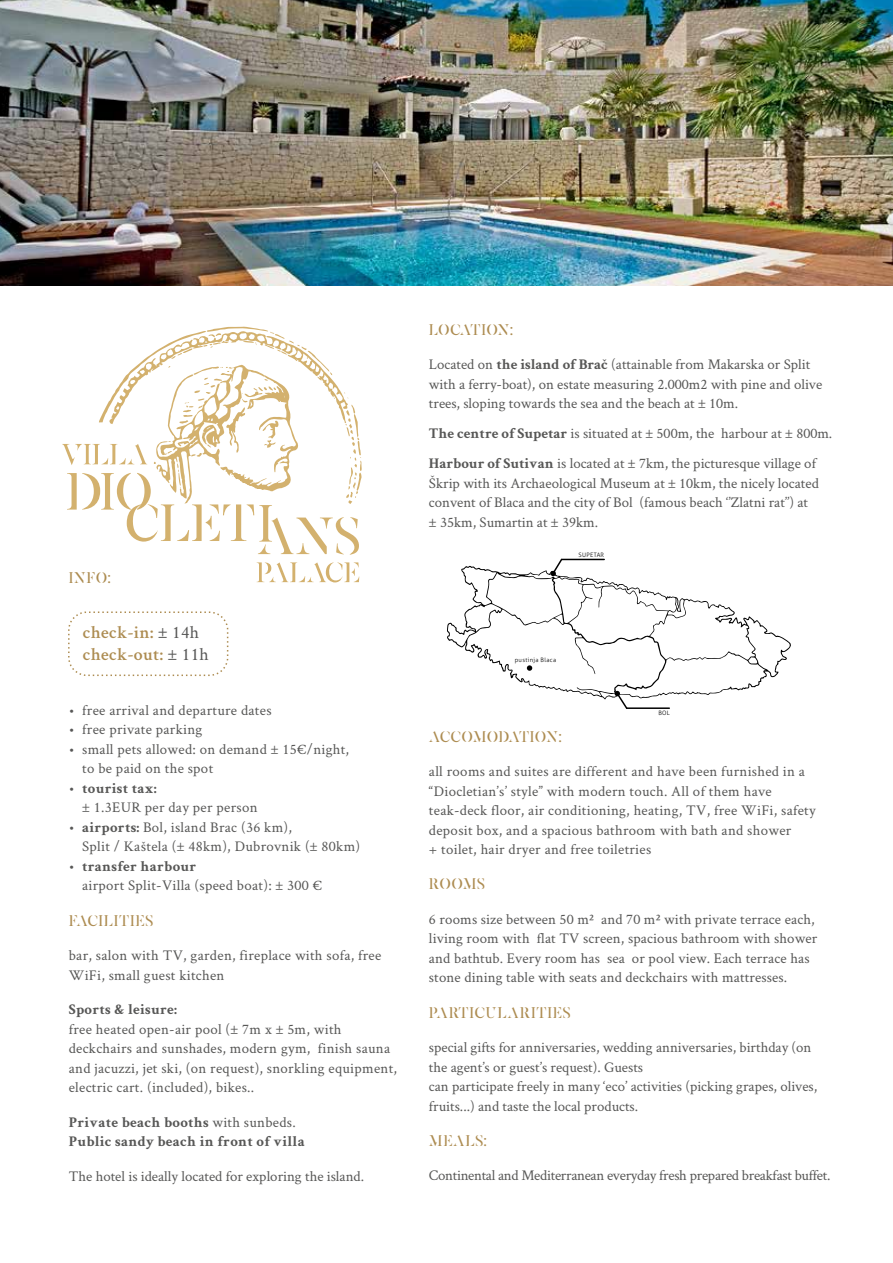
<style>
.page{position:relative;width:893px;height:1263px;background:#fff}
.page>*{position:absolute;margin:0;border:0;box-sizing:border-box;transform-origin:0 0}
.t1{font:600 17.85px/22.4px "Crimson Text";letter-spacing:.02em;color:#ad8c51}
.t2{font:14.85px/19.5px "Crimson Text";letter-spacing:.01em;color:#575756}
.t3{font:700 14.85px/19.5px "Crimson Text";letter-spacing:.02em;color:#575756}
.t4{font:14.85px "Crimson Text";letter-spacing:-.02em;color:#575756}
.t5{font:14.85px "Exodus Demo Stencil";letter-spacing:.05em;color:#ad8c51}
.t6{font:14.85px "Exodus Demo Stencil";letter-spacing:.01em;color:#ad8c51}
.t7{font:14.85px "Exodus Demo Stencil";letter-spacing:.03em;color:#ad8c51}
.t8{font:300 6px "Aller";letter-spacing:.05em;color:#000}
.s1{font-weight:400;color:#575756}
.s2{font-weight:700}
.s3{font-weight:400}
</style>
<div class="page">
<img style="left:0;top:0;width:893px;height:286px">
<svg style="left:62px;top:327px;width:300px;height:256px"></svg>
<svg style="left:447px;top:566px;width:344px;height:134px"></svg>
<hr style="left:562px;top:559px;width:42px;height:1px;background:#000">
<svg style="left:527px;top:665px;width:5px;height:6px"></svg>
<svg style="left:615px;top:691px;width:14px;height:18px"></svg>
<svg style="left:550px;top:558px;width:14px;height:18px"></svg>
<hr style="left:627px;top:707px;width:42px;height:2px;background:#000">
<div style="left:68px;top:611px;width:160px;height:65px;border:2px dashed #ad8c51;border-radius:18px"></div>
<p class="t5" style="left:69px;top:568px;width:43px">INFO:</p>
<p class="t1" style="left:83px;top:619px;width:128px">check-in: <span class="s1">± 14h </span>check-out: <span class="s1">± 11h</span></p>
<p class="t2" style="left:69px;top:700px;width:204px">• free arrival and departure dates</p>
<p class="t2" style="left:69px;top:719px;width:135px">• free private parking</p>
<p class="t2" style="left:82px;top:739px;width:268px;text-indent:-13px">• small pets allowed: on demand ± 15€/night, to be paid on the spot</p>
<p class="t2" style="left:82px;top:778px;width:177px;text-indent:-13px">• <span class="s2">tourist tax:<br></span>± 1.3EUR per day per person</p>
<p class="t2" style="left:82px;top:817px;width:279px;text-indent:-13px">• <span class="s2">airports:</span> Bol, island Brac (36 km),<br>Split / Kaštela (± 48km), Dubrovnik (± 80km)</p>
<p class="t2" style="left:82px;top:856px;width:242px;text-indent:-13px">• <span class="s2">transfer harbour<br></span>airport Split-Villa (speed boat): ± 300 €</p>
<p class="t5" style="left:69px;top:911px;width:86px">FACILITIES</p>
<p class="t2" style="left:69px;top:945px;width:314px">bar, salon with TV, garden, fireplace with sofa, free<br>WiFi, small guest kitchen</p>
<p class="t3" style="left:69px;top:999px;width:110px">Sports &amp; leisure:</p>
<p class="t2" style="left:69px;top:1018px;width:330px">free heated open-air pool (± 7m x ± 5m, with deckchairs and sunshades, modern gym, finish sauna and jacuzzi, jet ski, (on request), snorkling equipment, electric cart. (included), bikes..</p>
<p class="t3" style="left:69px;top:1112px;width:237px">Private beach booths <span class="s3">with sunbeds.<br></span>Public sandy beach in front of villa</p>
<p class="t2" style="left:69px;top:1166px;width:297px">The hotel is ideally located for exploring the island.</p>
<p class="t7" style="left:429px;top:320px;width:86px">LOCATION:</p>
<p class="t2" style="left:429px;top:354px;width:395px">Located on <span class="s2">the island of Brač</span> (attainable from Makarska or Split with a ferry-boat), on estate measuring 2.000m2 with pine and olive trees, sloping towards the sea and the beach at ± 10m.</p>
<p class="t2" style="left:429px;top:418px;width:405px;line-height:30px"><span class="s2">The centre of Supetar</span> is situated at ± 500m, the harbour at ± 800m.<br><span class="s2">Harbour of Sutivan</span> is located at ± 7km, the picturesque village of</p>
<p class="t2" style="left:429px;top:472px;width:391px">Škrip with its Archaeological Museum at ± 10km, the nicely located convent of Blaca and the city of Bol (famous beach ‘’Zlatni rat’’) at ± 35km, Sumartin at ± 39km.</p>
<p class="t8" style="left:579px;top:551px;width:27px">SUPETAR</p>
<p class="t8" style="left:515px;top:656px;width:43px">pustinja Blaca</p>
<p class="t8" style="left:658px;top:709px;width:13px">BOL</p>
<p class="t6" style="left:429px;top:727px;width:134px">ACCOMODATION:</p>
<p class="t2" style="left:429px;top:761px;width:388px">all rooms and suites are different and have been furnished in a “Diocletian’s’ style” with modern touch. All of them have teak-deck floor, air conditioning, heating, TV, free WiFi, safety deposit box, and a spacious bathroom with bath and shower<br>+ toilet, hair dryer and free toiletries</p>
<p class="t5" style="left:429px;top:875px;width:58px">ROOMS</p>
<p class="t2" style="left:429px;top:909px;width:390px">6 rooms size between 50 m² and 70 m² with private terrace each, living room with flat TV screen, spacious bathroom with shower and bathtub. Every room has sea or pool view. Each terrace has stone dining table with seats and deckchairs with mattresses.</p>
<p class="t5" style="left:429px;top:1003px;width:143px">PARTICULARITIES</p>
<p class="t2" style="left:429px;top:1037px;width:390px">special gifts for anniversaries, wedding anniversaries, birthday (on the agent’s or guest’s request). Guests<br>can participate freely in many ‘eco’ activities (picking grapes, olives, fruits...) and taste the local products.</p>
<p class="t5" style="left:429px;top:1131px;width:59px">MEALS:</p>
<p class="t4" style="left:429px;top:1165px;width:403px">Continental and Mediterranean everyday fresh prepared breakfast buffet.</p>
</div>
